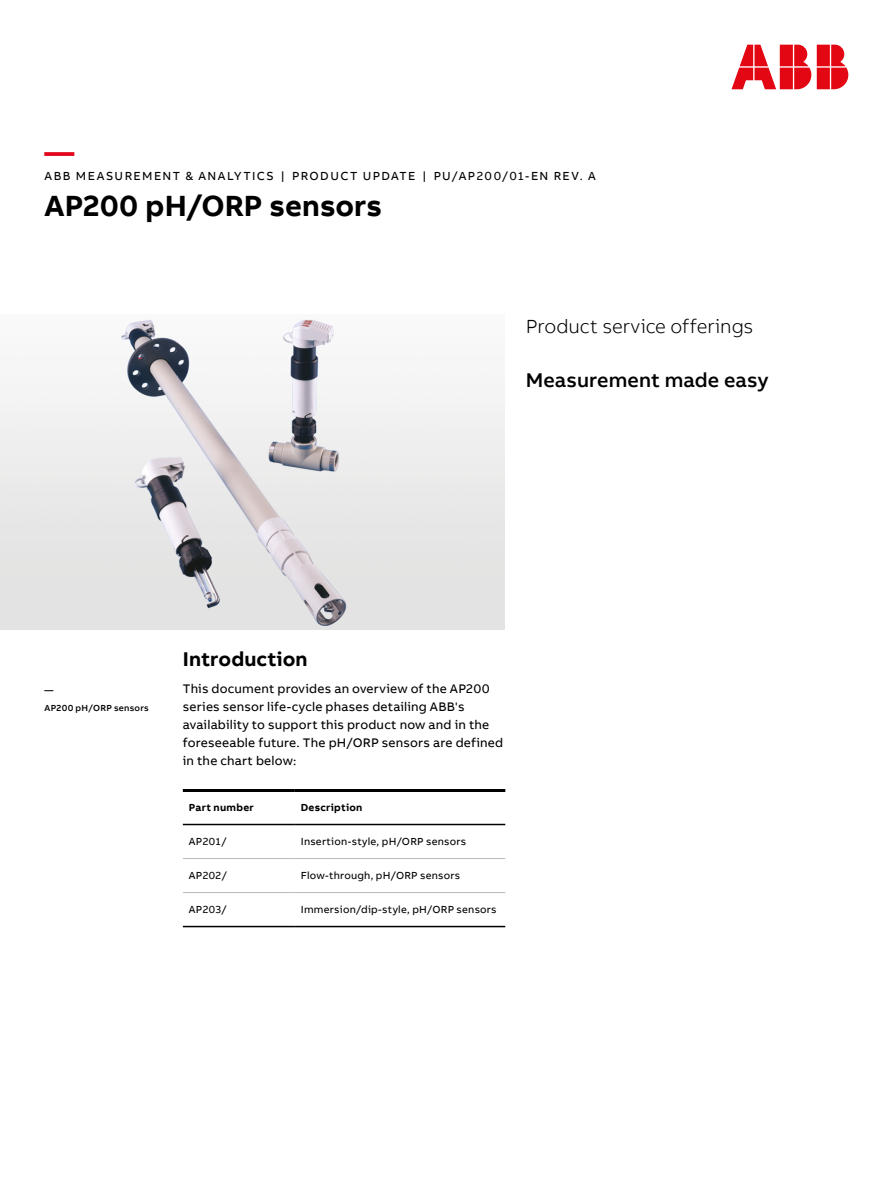
<style>
.page{position:relative;width:893px;height:1188px;background:#fff}
.page>*{position:absolute;margin:0;border:0;box-sizing:border-box;transform-origin:0 0}
.t1{font:700 30px "AB Bvoice";color:#000}
.t2{font:700 30px "AB Bvoice";color:#e3051b}
.t3{font:500 20.4px "AB Bvoice";color:#000}
.t4{font:700 20.4px "AB Bvoice";letter-spacing:.005em;color:#000}
.t5{font:300 19.5px "AB Bvoice";letter-spacing:-.005em;color:#000}
.t6{font:12.75px/18px "AB Bvoice";letter-spacing:.015em;color:#000}
.t7{font:12px "AB Bvoice";letter-spacing:.12em;color:#000}
.t8{font:10.5px "AB Bvoice";letter-spacing:.02em;color:#000}
.t9{font:700 10.5px "AB Bvoice";letter-spacing:.025em;color:#000}
.t10{font:500 9px/18px "AB Bvoice";letter-spacing:.03em;color:#000}
</style>
<div class="page">
<svg style="left:731px;top:45px;width:117px;height:44px"></svg>
<hr style="left:183px;top:824px;width:112px;height:1px;background:#000">
<hr style="left:295px;top:824px;width:210px;height:1px;background:#000">
<hr style="left:183px;top:858px;width:112px;height:1px;background:#bbbbbc">
<hr style="left:295px;top:858px;width:210px;height:1px;background:#bbbbbc">
<hr style="left:183px;top:892px;width:112px;height:1px;background:#bbbbbc">
<hr style="left:295px;top:892px;width:210px;height:1px;background:#bbbbbc">
<hr style="left:183px;top:789px;width:112px;height:3px;background:#000">
<hr style="left:295px;top:789px;width:210px;height:3px;background:#000">
<hr style="left:183px;top:926px;width:112px;height:1px;background:#000">
<hr style="left:295px;top:926px;width:210px;height:1px;background:#000">
<img style="left:0;top:319px;width:505px;height:310px">
<h1 class="t2" style="left:45px;top:133px;width:31px">—</h1>
<p class="t7" style="left:45px;top:169px;width:553px">ABB MEASUREMENT &amp; ANALYTICS | PRODUCT UPDATE | PU/AP200/01-EN REV. A</p>
<h1 class="t1" style="left:45px;top:187px;width:339px">AP200 pH/ORP sensors</h1>
<h3 class="t5" style="left:526px;top:315px;width:229px">Product service offerings</h3>
<h2 class="t3" style="left:526px;top:367px;width:244px">Measurement made easy</h2>
<p class="t10" style="left:45px;top:681px;width:106px">—<br>AP200 pH/ORP sensors</p>
<h2 class="t4" style="left:183px;top:646px;width:126px">Introduction</h2>
<p class="t6" style="left:183px;top:680px;width:322px">This document provides an overview of the AP200 series sensor life-cycle phases detailing ABB's availability to support this product now and in the foreseeable future. The pH/ORP sensors are defined in the chart below:</p>
<p class="t9" style="left:189px;top:801px;width:67px">Part number</p>
<p class="t9" style="left:301px;top:801px;width:63px">Description</p>
<p class="t8" style="left:189px;top:835px;width:40px">AP201/</p>
<p class="t8" style="left:301px;top:835px;width:167px">Insertion-style, pH/ORP sensors</p>
<p class="t8" style="left:189px;top:869px;width:40px">AP202/</p>
<p class="t8" style="left:301px;top:869px;width:161px">Flow-through, pH/ORP sensors</p>
<p class="t8" style="left:189px;top:903px;width:40px">AP203/</p>
<p class="t8" style="left:301px;top:903px;width:197px">Immersion/dip-style, pH/ORP sensors</p>
</div>
